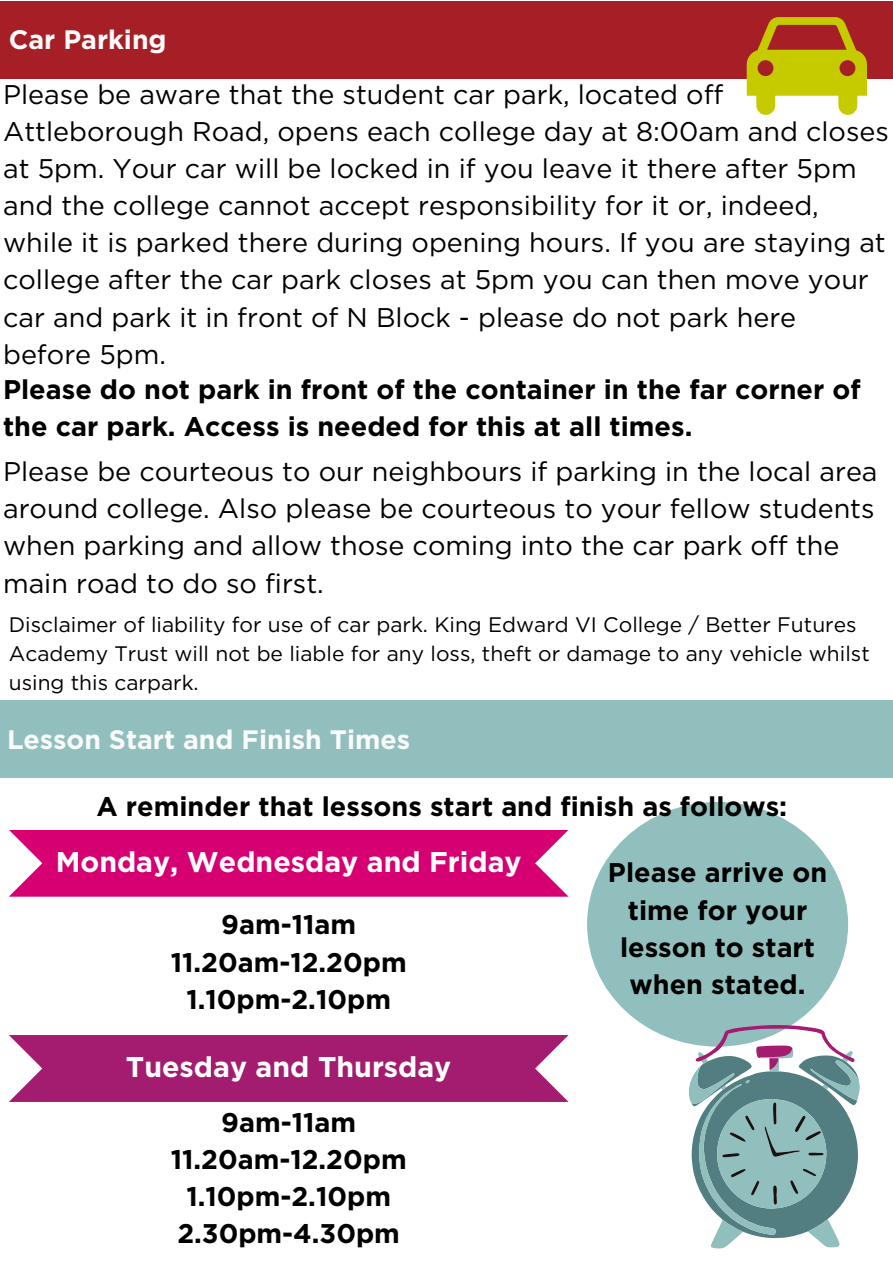
<style>
.page{position:relative;width:893px;height:1264px;background:#fff}
.page>*{position:absolute;margin:0;border:0;box-sizing:border-box;transform-origin:0 0}
.t1{font:700 28.5px "Gotham";color:#fff}
.t2{font:27px/37px "Gotham";color:#000}
.t3{font:700 27px/37px "Gotham";color:#000;text-align:center}
.t4{font:700 26.7px "Gotham";color:#f9fafa}
.t5{font:21px/29.2px "Gotham";color:#000}
</style>
<div class="page">
<div style="left:0;top:1px;width:892px;height:77px;background:#a71f26"></div>
<div style="left:0;top:700px;width:892px;height:78px;background:#90bfbe"></div>
<div style="left:587px;top:802px;width:261px;height:244px;background:#90bfbe;border-radius:50%"></div>
<svg style="left:688px;top:1024px;width:171px;height:224px"></svg>
<div style="left:9px;top:830px;width:559px;height:66px;background:#d60073"></div>
<div style="left:9px;top:1035px;width:559px;height:66px;background:#a31c70"></div>
<svg style="left:746px;top:17px;width:120px;height:98px"></svg>
<p class="t4" style="left:9px;top:23px;width:159px">Car Parking</p>
<p class="t2" style="left:3px;top:76px;width:887px">Please be aware that the student car park, located off Attleborough Road, opens each college day at 8:00am and closes at 5pm. Your car will be locked in if you leave it there after 5pm and the college cannot accept responsibility for it or, indeed, while it is parked there during opening hours. If you are staying at college after the car park closes at 5pm you can then move your car and park it in front of N Block - please do not park here before 5pm.</p>
<p class="t3" style="left:3px;top:370px;width:859px;text-align:left">Please do not park in front of the container in the far corner of the car park. Access is needed for this at all times.</p>
<p class="t2" style="left:3px;top:453px;width:875px">Please be courteous to our neighbours if parking in the local area around college. Also please be courteous to your fellow students when parking and allow those coming into the car park off the main road to do so first.</p>
<p class="t5" style="left:9px;top:609px;width:862px">Disclaimer of liability for use of car park. King Edward VI College / Better Futures<br>Academy Trust will not be liable for any loss, theft or damage to any vehicle whilst using this carpark.</p>
<p class="t4" style="left:7px;top:723px;width:405px">Lesson Start and Finish Times</p>
<p class="t3" style="left:96px;top:787px;width:692px">A reminder that lessons start and finish as follows:</p>
<p class="t1" style="left:56px;top:844px;width:467px">Monday, Wednesday and Friday</p>
<p class="t3" style="left:608px;top:854px;width:221px">Please arrive on time for your lesson to start when stated.</p>
<p class="t3" style="left:221px;top:906px;width:136px">9am-11am</p>
<p class="t3" style="left:171px;top:943px;width:237px">11.20am-12.20pm</p>
<p class="t3" style="left:186px;top:980px;width:206px">1.10pm-2.10pm</p>
<p class="t1" style="left:126px;top:1049px;width:327px">Tuesday and Thursday</p>
<p class="t3" style="left:221px;top:1103px;width:136px">9am-11am</p>
<p class="t3" style="left:171px;top:1140px;width:237px">11.20am-12.20pm</p>
<p class="t3" style="left:186px;top:1177px;width:206px">1.10pm-2.10pm</p>
<p class="t3" style="left:177px;top:1214px;width:224px">2.30pm-4.30pm</p>
</div>
